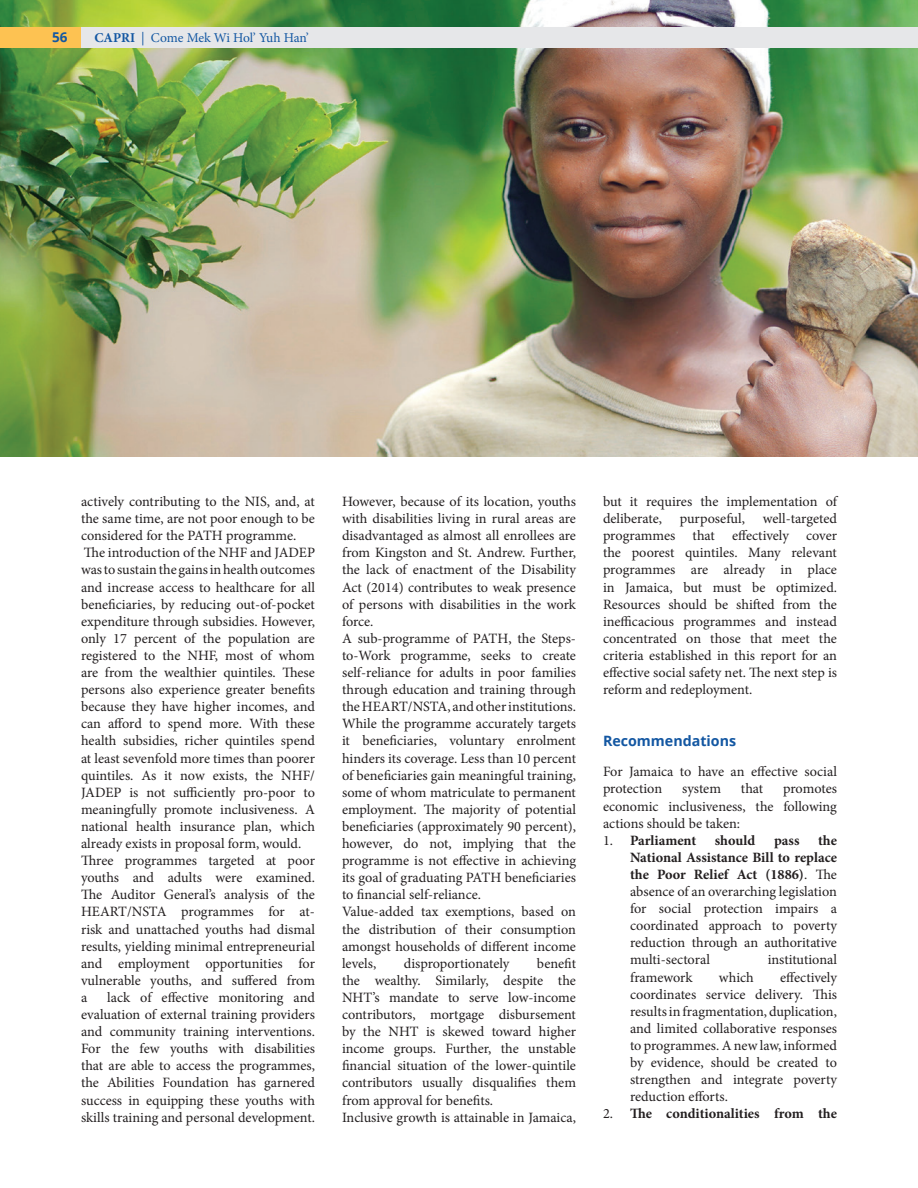
<style>
.page{position:relative;width:918px;height:1188px;background:#fff}
.page>*{position:absolute;margin:0;border:0;box-sizing:border-box;transform-origin:0 0}
.t1{font:14.25px/17.1px "Minion Pro";color:#231f20;text-align:justify}
.t2{font:700 14.25px "Minion Pro";color:#231f20}
.t3{font:700 14.25px "Open Sans";color:#1357a2}
.t4{font:13.5px "Minion Pro";letter-spacing:-.01em;color:#1357a2}
.t5{font:700 13.5px "Open Sans";color:#1357a2}
.s1{font-weight:700}
.s2{font-weight:400}
</style>
<div class="page">
<img style="left:0;top:0;width:918px;height:457px">
<div style="left:81px;top:27px;width:837px;height:20px;background:#e6e7e9"></div>
<div style="left:0;top:27px;width:81px;height:20px;background:#fdc252"></div>
<p class="t5" style="left:52px;top:28px;width:17px">56</p>
<p class="t4" style="left:94px;top:29px;width:216px"><span class="s1">CAPRI</span> | Come Mek Wi Hol’ Yuh Han’</p>
<p class="t1" style="left:81px;top:493px;width:236px;text-align:left">actively contributing to the NIS, and, at the same time, are not poor enough to be considered for the PATH programme.<br>The introduction of the NHF and JADEP was to sustain the gains in health outcomes and increase access to healthcare for all beneficiaries, by reducing out-of-pocket expenditure through subsidies. However, only 17 percent of the population are registered to the NHF, most of whom are from the wealthier quintiles. These persons also experience greater benefits because they have higher incomes, and can afford to spend more. With these health subsidies, richer quintiles spend at least sevenfold more times than poorer quintiles. As it now exists, the NHF/ JADEP is not sufficiently pro-poor to meaningfully promote inclusiveness. A national health insurance plan, which already exists in proposal form, would.<br>Three programmes targeted at poor youths and adults were examined.<br>The Auditor General’s analysis of the HEART/NSTA programmes for at&shy;risk and unattached youths had dismal results, yielding minimal entrepreneurial and employment opportunities for vulnerable youths, and suffered from a</p>
<p class="t1" style="left:81px;top:989px;width:236px;text-indent:26px">lack of effective monitoring and evaluation of external training providers and community training interventions.<br>For the few youths with disabilities that are able to access the programmes, the Abilities Foundation has garnered success in equipping these youths with skills training and personal development.</p>
<p class="t1" style="left:342px;top:493px;width:236px;text-align:left">However, because of its location, youths with disabilities living in rural areas are disadvantaged as almost all enrollees are from Kingston and St. Andrew. Further, the lack of enactment of the Disability Act (2014) contributes to weak presence of persons with disabilities in the work force.<br>A sub-programme of PATH, the Steps&shy;to-Work programme, seeks to create self-reliance for adults in poor families through education and training through the HEART/NSTA, and other institutions.<br>While the programme accurately targets it beneficiaries, voluntary enrolment hinders its coverage. Less than 10 percent of beneficiaries gain meaningful training, some of whom matriculate to permanent employment. The majority of potential beneficiaries (approximately 90 percent), however, do not, implying that the programme is not effective in achieving its goal of graduating PATH beneficiaries to financial self-reliance.<br>Value-added tax exemptions, based on the distribution of their consumption amongst households of different income levels,</p>
<p class="t1" style="left:342px;top:955px;width:236px;text-align:left;text-indent:195px">benefit the wealthy. Similarly, despite the NHT’s mandate to serve low-income contributors, mortgage disbursement by the NHT is skewed toward higher income groups. Further, the unstable financial situation of the lower-quintile contributors usually disqualifies them from approval for benefits.<br>Inclusive growth is attainable in Jamaica,</p>
<p class="t1" style="left:404px;top:955px;width:107px">disproportionately</p>
<p class="t1" style="left:603px;top:493px;width:236px">but it requires the implementation of deliberate, purposeful, well-targeted programmes that effectively cover the poorest quintiles. Many relevant programmes are already in place in Jamaica, but must be optimized.<br>Resources should be shifted from the inefficacious programmes and instead concentrated on those that meet the criteria established in this report for an effective social safety net. The next step is reform and redeployment.</p>
<p class="t3" style="left:603px;top:731px;width:135px">Recommendations</p>
<p class="t1" style="left:603px;top:763px;width:236px">For Jamaica to have an effective social protection</p>
<p class="t1" style="left:682px;top:780px;width:40px">system</p>
<p class="t1" style="left:741px;top:780px;width:24px">that</p>
<p class="t1" style="left:603px;top:780px;width:236px;text-indent:180px">promotes economic inclusiveness, the following actions should be taken:</p>
<p class="t2" style="left:603px;top:830px;width:95px"><span class="s2">1.</span> Parliament</p>
<p class="t2" style="left:715px;top:830px;width:42px">should</p>
<p class="t2" style="left:774px;top:830px;width:27px">pass</p>
<p class="t1" style="left:630px;top:832px;width:209px;text-indent:188px"><span class="s1">the National Assistance Bill to replace the Poor Relief Act (1886)</span>. The absence of an overarching legislation for social protection impairs a coordinated approach to poverty reduction through an authoritative multi-sectoral</p>
<p class="t1" style="left:768px;top:951px;width:71px">institutional</p>
<p class="t1" style="left:630px;top:969px;width:209px;text-indent:150px">effectively coordinates service delivery. This results in fragmentation, duplication, and limited collaborative responses to programmes. A new law, informed by evidence, should be created to strengthen and integrate poverty reduction efforts.</p>
<p class="t2" style="left:603px;top:1104px;width:235px"><span class="s2">2.</span> The conditionalities from the</p>
<p class="t1" style="left:630px;top:969px;width:64px">framework</p>
<p class="t1" style="left:719px;top:969px;width:36px">which</p>
</div>
